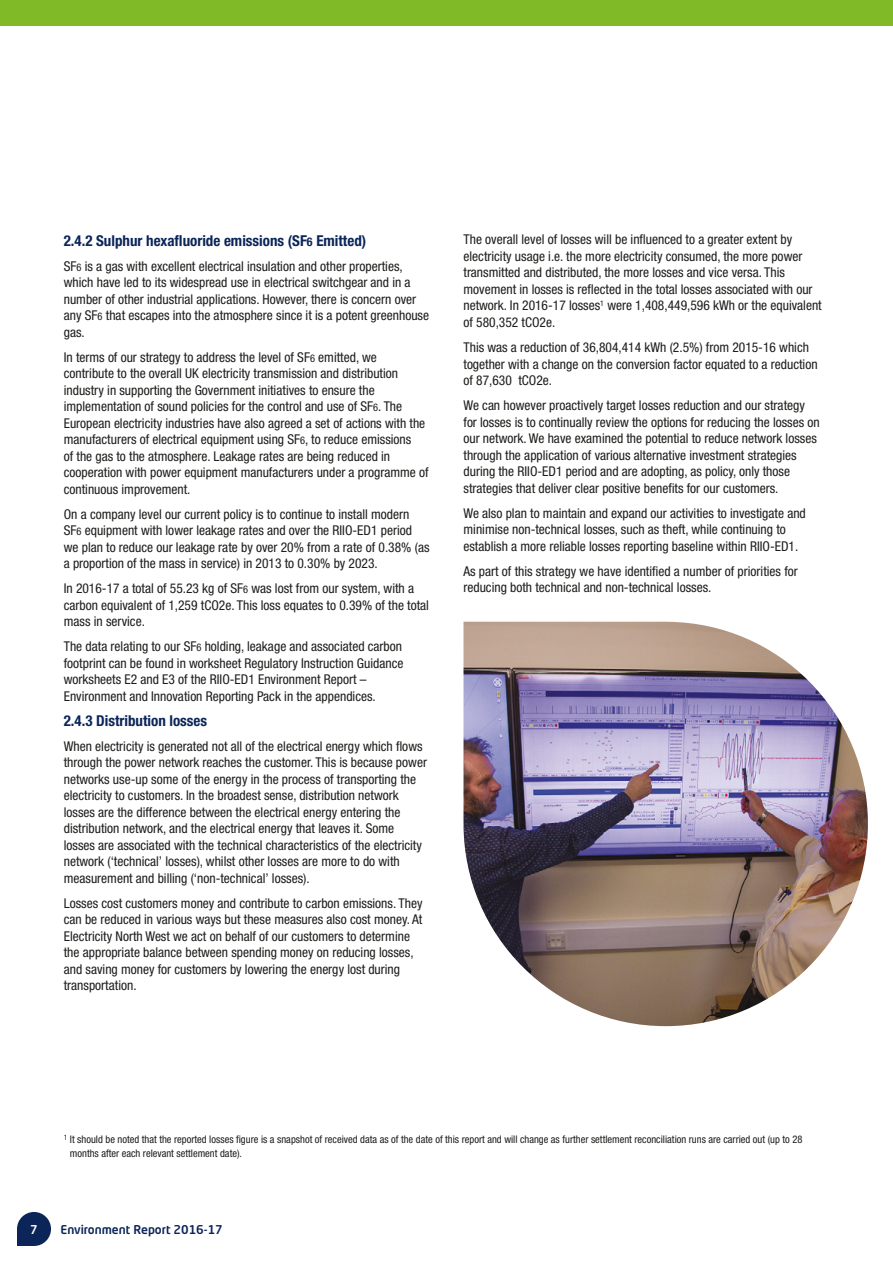
<style>
.page{position:relative;width:893px;height:1263px;background:#fff}
.page>*{position:absolute;margin:0;border:0;box-sizing:border-box;transform-origin:0 0}
.t1{font:700 condensed 15px "Helvetica Neue LT";color:#0b2559}
.t2{font:condensed 13.5px/16.5px "Helvetica Neue LT";color:#1d1d1b}
.t3{font:500 12px "Neo Tech Std";color:#0b2559}
.t4{font:500 12px "Neo Tech Std";color:#fff}
.t5{font:condensed 10.5px/13.5px "Helvetica Neue LT";color:#1d1d1b}
.s1{font-size:12px}
.s2{font-size:10.5px}
</style>
<div class="page">
<div style="left:0;top:0;width:893px;height:26px;background:#80ba27"></div>
<img style="left:463px;top:622px;width:405px;height:404px">
<svg style="left:17px;top:1212px;width:34px;height:34px"></svg>
<p class="t1" style="left:64px;top:231px;width:304px">2.4.2 Sulphur hexafluoride emissions (SF<span class="s1">6</span> Emitted)</p>
<p class="t2" style="left:64px;top:257px;width:367px">SF<span class="s2">6</span> is a gas with excellent electrical insulation and other properties, which have led to its widespread use in electrical switchgear and in a number of other industrial applications. However, there is concern over any SF<span class="s2">6</span> that escapes into the atmosphere since it is a potent greenhouse gas.</p>
<p class="t2" style="left:64px;top:348px;width:366px">In terms of our strategy to address the level of SF<span class="s2">6</span> emitted, we contribute to the overall UK electricity transmission and distribution industry in supporting the Government initiatives to ensure the implementation of sound policies for the control and use of SF<span class="s2">6</span>. The European electricity industries have also agreed a set of actions with the manufacturers of electrical equipment using SF<span class="s2">6</span>, to reduce emissions<br>of the gas to the atmosphere. Leakage rates are being reduced in cooperation with power equipment manufacturers under a programme of continuous improvement.</p>
<p class="t2" style="left:64px;top:505px;width:367px">On a company level our current policy is to continue to install modern SF<span class="s2">6</span> equipment with lower leakage rates and over the RIIO-ED1 period we plan to reduce our leakage rate by over 20% from a rate of 0.38% (as a proportion of the mass in service) in 2013 to 0.30% by 2023.</p>
<p class="t2" style="left:64px;top:580px;width:367px">In 2016-17 a total of 55.23 kg of SF<span class="s2">6</span> was lost from our system, with a carbon equivalent of 1,259 tCO2e. This loss equates to 0.39% of the total mass in service.</p>
<p class="t2" style="left:64px;top:638px;width:341px">The data relating to our SF<span class="s2">6</span> holding, leakage and associated carbon footprint can be found in worksheet Regulatory Instruction Guidance worksheets E2 and E3 of the RIIO-ED1 Environment Report – Environment and Innovation Reporting Pack in the appendices.</p>
<p class="t1" style="left:64px;top:711px;width:145px">2.4.3 Distribution losses</p>
<p class="t2" style="left:64px;top:737px;width:365px">When electricity is generated not all of the electrical energy which flows through the power network reaches the customer. This is because power networks use-up some of the energy in the process of transporting the electricity to customers. In the broadest sense, distribution network losses are the difference between the electrical energy entering the distribution network, and the electrical energy that leaves it. Some losses are associated with the technical characteristics of the electricity network (‘technical’ losses), whilst other losses are more to do with measurement and billing (‘non-technical’ losses).</p>
<p class="t2" style="left:64px;top:894px;width:360px">Losses cost customers money and contribute to carbon emissions. They can be reduced in various ways but these measures also cost money. At Electricity North West we act on behalf of our customers to determine the appropriate balance between spending money on reducing losses, and saving money for customers by lowering the energy lost during transportation.</p>
<p class="t2" style="left:463px;top:231px;width:360px">The overall level of losses will be influenced to a greater extent by electricity usage i.e. the more electricity consumed, the more power transmitted and distributed, the more losses and vice versa. This movement in losses is reflected in the total losses associated with our network. In 2016-17 losses<sup>1</sup> were 1,408,449,596 kWh or the equivalent of 580,352 tCO2e.</p>
<p class="t2" style="left:463px;top:339px;width:356px">This was a reduction of 36,804,414 kWh (2.5%) from 2015-16 which together with a change on the conversion factor equated to a reduction of 87,630 tCO2e.</p>
<p class="t2" style="left:463px;top:397px;width:358px">We can however proactively target losses reduction and our strategy for losses is to continually review the options for reducing the losses on our network. We have examined the potential to reduce network losses through the application of various alternative investment strategies during the RIIO-ED1 period and are adopting, as policy, only those strategies that deliver clear positive benefits for our customers.</p>
<p class="t2" style="left:463px;top:504px;width:344px">We also plan to maintain and expand our activities to investigate and minimise non-technical losses, such as theft, while continuing to establish a more reliable losses reporting baseline within RIIO-ED1.</p>
<p class="t2" style="left:463px;top:562px;width:336px">As part of this strategy we have identified a number of priorities for reducing both technical and non-technical losses.</p>
<p class="t5" style="left:70px;top:1133px;width:734px;text-indent:-6px"><sup>1</sup> It should be noted that the reported losses figure is a snapshot of received data as of the date of this report and will change as further settlement reconciliation runs are carried out (up to 28 months after each relevant settlement date).</p>
<p class="t4" style="left:30px;top:1221px;width:9px">7</p>
<p class="t3" style="left:61px;top:1221px;width:164px">Environment Report 2016-17</p>
</div>
